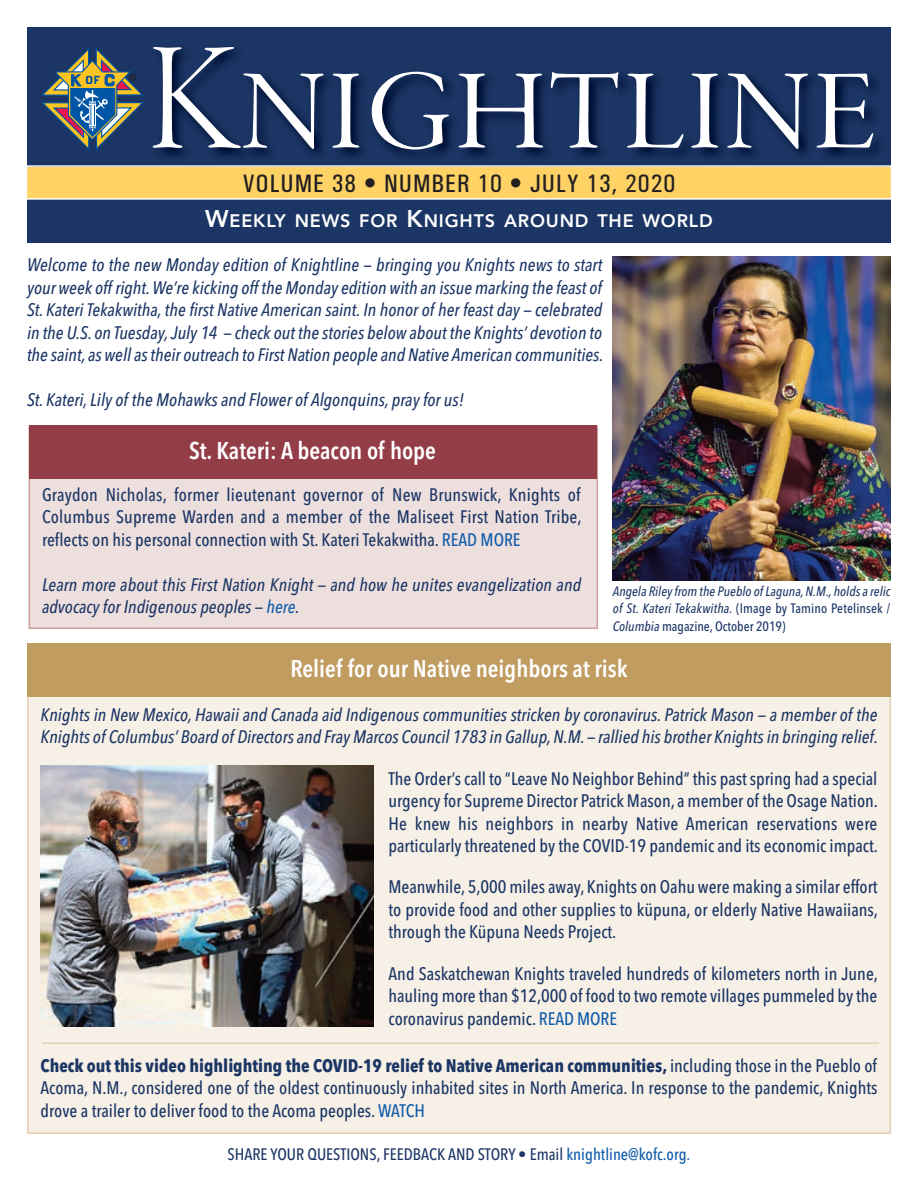
<style>
.page{position:relative;width:918px;height:1188px;background:#fff}
.page>*{position:absolute;margin:0;border:0;box-sizing:border-box;transform-origin:0 0}
.t1{font:157.5px "Garamond Premr Pro Lt Disp";color:#fff}
.t2{font:500 condensed 25.5px "Univers";letter-spacing:.04em;color:#231f20}
.t3{font:600 24px "Avenir Next Condensed";color:#fff}
.t4{font:500 18px/22.5px "Avenir Next Condensed";color:#1b3565;text-align:justify}
.t5{font:italic 500 18px/22.5px "Avenir Next Condensed";color:#1b3565}
.t6{font:800 18px "Avenir";letter-spacing:.045em;color:#fff}
.t7{font:500 16.5px "Avenir Next Condensed";color:#1b3565}
.t8{font:italic 500 13.5px/17.2px "Avenir Next Condensed";color:#1b3565;text-align:justify}
.s1{font-size:24px}
.s2{color:#105baa}
.s3{font-style:normal}
.s4{font-weight:700}
</style>
<div class="page">
<div style="left:27px;top:27px;width:864px;height:216px;background:#1b3565"></div>
<img style="left:143px;top:49px;width:738px;height:109px">
<svg style="left:41px;top:48px;width:102px;height:102px"></svg>
<div style="left:27px;top:167px;width:864px;height:31px;background:#fed265"></div>
<div style="left:26px;top:165px;width:866px;height:35px;border:2px solid #fff"></div>
<div style="left:30px;top:427px;width:567px;height:200px;background:#eddfdd"></div>
<div style="left:29px;top:426px;width:569px;height:203px;border:2px solid #cba09e"></div>
<img style="left:613px;top:256px;width:277px;height:324px">
<div style="left:29px;top:425px;width:568px;height:54px;background:#933d47"></div>
<div style="left:28px;top:645px;width:862px;height:488px;background:#f6f0e6"></div>
<div style="left:27px;top:643px;width:864px;height:54px;background:#c09c61"></div>
<img style="left:40px;top:766px;width:334px;height:261px">
<hr style="left:42px;top:1042px;width:837px;height:2px;background:#e5d0b4">
<h1 class="t1" style="left:146px;top:38px;width:733px">Knightline</h1>
<h2 class="t2" style="left:243px;top:168px;width:434px">VOLUME 38 • NUMBER 10 • JULY 13, 2020</h2>
<p class="t6" style="left:205px;top:207px;width:509px"><span class="s1">W</span>EEKLY NEWS FOR <span class="s1">K</span>NIGHTS AROUND THE WORLD</p>
<p class="t5" style="left:27px;top:253px;width:578px;text-align:justify">Welcome to the new Monday edition of Knightline — bringing you Knights news to start your week off right. We’re kicking off the Monday edition with an issue marking the feast of St. Kateri Tekakwitha, the first Native American saint. In honor of her feast day — celebrated in the U.S. on Tuesday, July 14 — check out the stories below about the Knights’ devotion to the saint, as well as their outreach to First Nation people and Native American communities.</p>
<p class="t5" style="left:27px;top:388px;width:439px">St. Kateri, Lily of the Mohawks and Flower of Algonquins, pray for us!</p>
<h3 class="t3" style="left:189px;top:430px;width:248px">St. Kateri: A beacon of hope</h3>
<p class="t4" style="left:42px;top:483px;width:541px">Graydon Nicholas, former lieutenant governor of New Brunswick, Knights of Columbus Supreme Warden and a member of the Maliseet First Nation Tribe, reflects on his personal connection with St. Kateri Tekakwitha. <span class="s2">READ MORE</span></p>
<p class="t5" style="left:42px;top:573px;width:541px">Learn more about this First Nation Knight — and how he unites evangelization and advocacy for Indigenous peoples — <span class="s2">here</span>.</p>
<p class="t8" style="left:613px;top:583px;width:279px">Angela Riley from the Pueblo of Laguna, N.M., holds a relic of St. Kateri Tekakwitha. <span class="s3">(Image by Tamino Petelinsek / </span>Columbia <span class="s3">magazine, October 2019)</span></p>
<h3 class="t3" style="left:290px;top:648px;width:339px">Relief for our Native neighbors at risk</h3>
<p class="t5" style="left:40px;top:703px;width:839px">Knights in New Mexico, Hawaii and Canada aid Indigenous communities stricken by coronavirus. Patrick Mason — a member of the<br>Knights of Columbus’ Board of Directors and Fray Marcos Council 1783 in Gallup, N.M. — rallied his brother Knights in bringing relief.</p>
<p class="t4" style="left:389px;top:767px;width:491px">The Order’s call to “Leave No Neighbor Behind” this past spring had a special urgency for Supreme Director Patrick Mason, a member of the Osage Nation.<br>He knew his neighbors in nearby Native American reservations were particularly threatened by the COVID-19 pandemic and its economic impact.</p>
<p class="t4" style="left:389px;top:876px;width:491px">Meanwhile, 5,000 miles away, Knights on Oahu were making a similar effort to provide food and other supplies to küpuna, or elderly Native Hawaiians, through the Küpuna Needs Project.</p>
<p class="t4" style="left:389px;top:962px;width:491px">And Saskatchewan Knights traveled hundreds of kilometers north in June, hauling more than $12,000 of food to two remote villages pummeled by the coronavirus pandemic. <span class="s2">READ MORE</span></p>
<p class="t4" style="left:40px;top:1054px;width:839px"><span class="s4">Check out this video highlighting the COVID-19 relief to Native American communities,</span> including those in the Pueblo of Acoma, N.M., considered one of the oldest continuously inhabited sites in North America. In response to the pandemic, Knights drove a trailer to deliver food to the Acoma peoples. <span class="s2">WATCH</span></p>
<p class="t7" style="left:228px;top:1145px;width:464px">SHARE YOUR QUESTIONS, FEEDBACK AND STORY • Email <span class="s2">knightline@kofc.org.</span></p>
</div>
